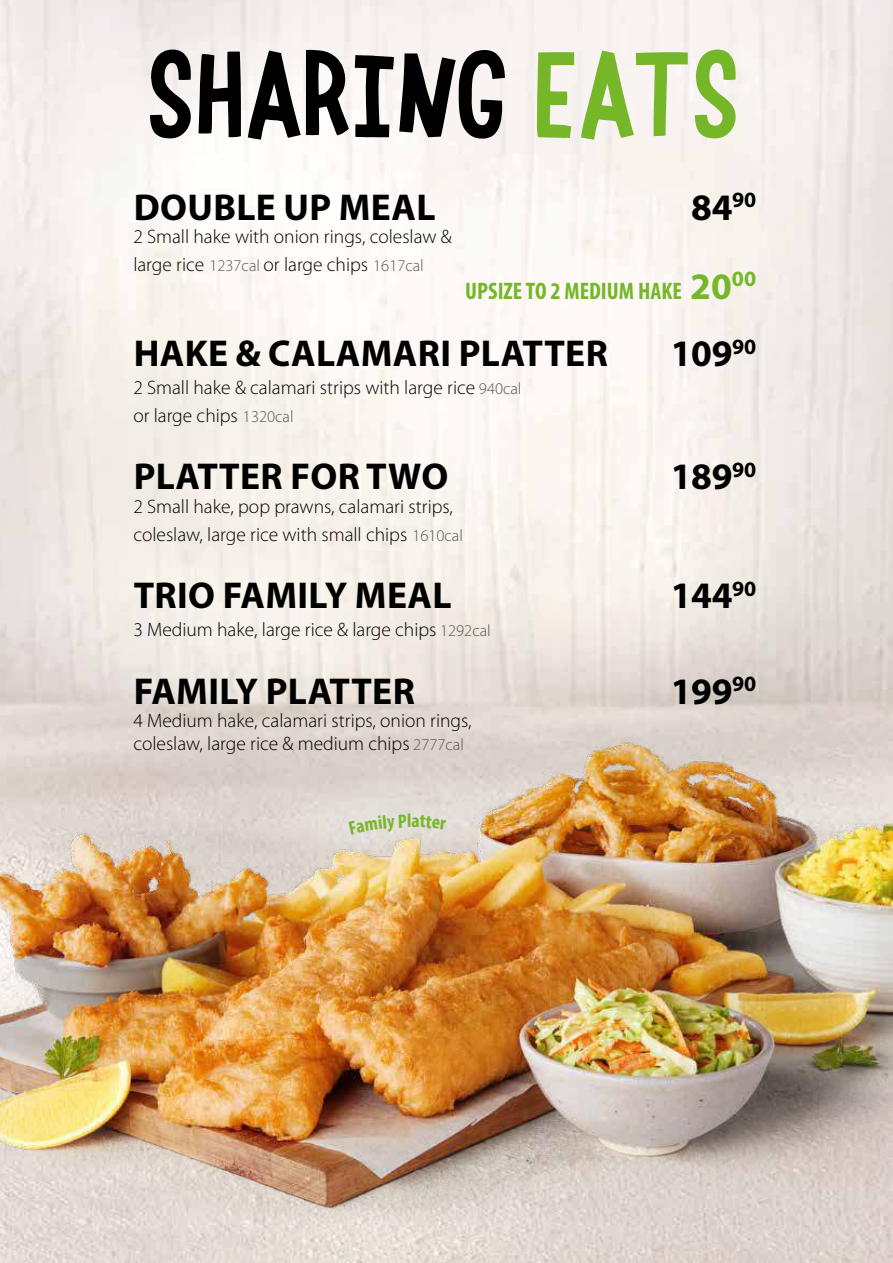
<style>
.page{position:relative;width:893px;height:1263px;background:#fff}
.page>*{position:absolute;margin:0;border:0;box-sizing:border-box;transform-origin:0 0}
.t1{font:111px "Fishaways";color:#000}
.t2{font:700 37.5px "Myriad Pro";letter-spacing:.01em;color:#000}
.t3{font:700 condensed 24px "Myriad Pro";color:#76b72a}
.t4{font:300 19.5px/27.9px "Myriad Pro";color:#000}
.s1{color:#76b72a}
.s2{font-size:16.5px;color:#575656}
.s3{font-stretch:normal;font-size:37.5px}
</style>
<div class="page">
<img style="left:0;top:599px;width:893px;height:664px">
<div style="left:349px;top:814px;width:97px;height:20px;background:#e5e0dc"></div>
<h1 class="t1" style="left:150px;top:34px;width:595px">SHARING <span class="s1">EATS</span></h1>
<h2 class="t2" style="left:134px;top:185px;width:303px">DOUBLE UP MEAL</h2>
<h2 class="t2" style="left:691px;top:185px;width:66px">84<sup>90</sup></h2>
<p class="t4" style="left:133px;top:224px;width:320px">2 Small hake with onion rings, coleslaw &amp; large rice <span class="s2">1237cal</span> or large chips <span class="s2">1617cal</span></p>
<p class="t3" style="left:465px;top:282px;width:292px">UPSIZE TO 2 MEDIUM HAKE <span class="s3">20</span><sup>00</sup></p>
<h2 class="t2" style="left:134px;top:331px;width:476px">HAKE &amp; CALAMARI PLATTER</h2>
<h2 class="t2" style="left:671px;top:331px;width:87px">109<sup>90</sup></h2>
<p class="t4" style="left:133px;top:375px;width:390px">2 Small hake &amp; calamari strips with large rice <span class="s2">940cal </span>or large chips <span class="s2">1320cal</span></p>
<h2 class="t2" style="left:134px;top:455px;width:316px">PLATTER FOR TWO</h2>
<h2 class="t2" style="left:671px;top:455px;width:87px">189<sup>90</sup></h2>
<p class="t4" style="left:133px;top:494px;width:331px">2 Small hake, pop prawns, calamari strips, coleslaw, large rice with small chips <span class="s2">1610cal</span></p>
<h2 class="t2" style="left:134px;top:573px;width:319px">TRIO FAMILY MEAL</h2>
<h2 class="t2" style="left:671px;top:573px;width:87px">144<sup>90</sup></h2>
<p class="t4" style="left:133px;top:617px;width:359px">3 Medium hake, large rice &amp; large chips <span class="s2">1292cal</span></p>
<h2 class="t2" style="left:134px;top:669px;width:283px">FAMILY PLATTER</h2>
<h2 class="t2" style="left:671px;top:669px;width:87px">199<sup>90</sup></h2>
<p class="t4" style="left:133px;top:710px;width:340px;line-height:23.4px">4 Medium hake, calamari strips, onion rings, coleslaw, large rice &amp; medium chips <span class="s2">2777cal</span></p>
</div>
